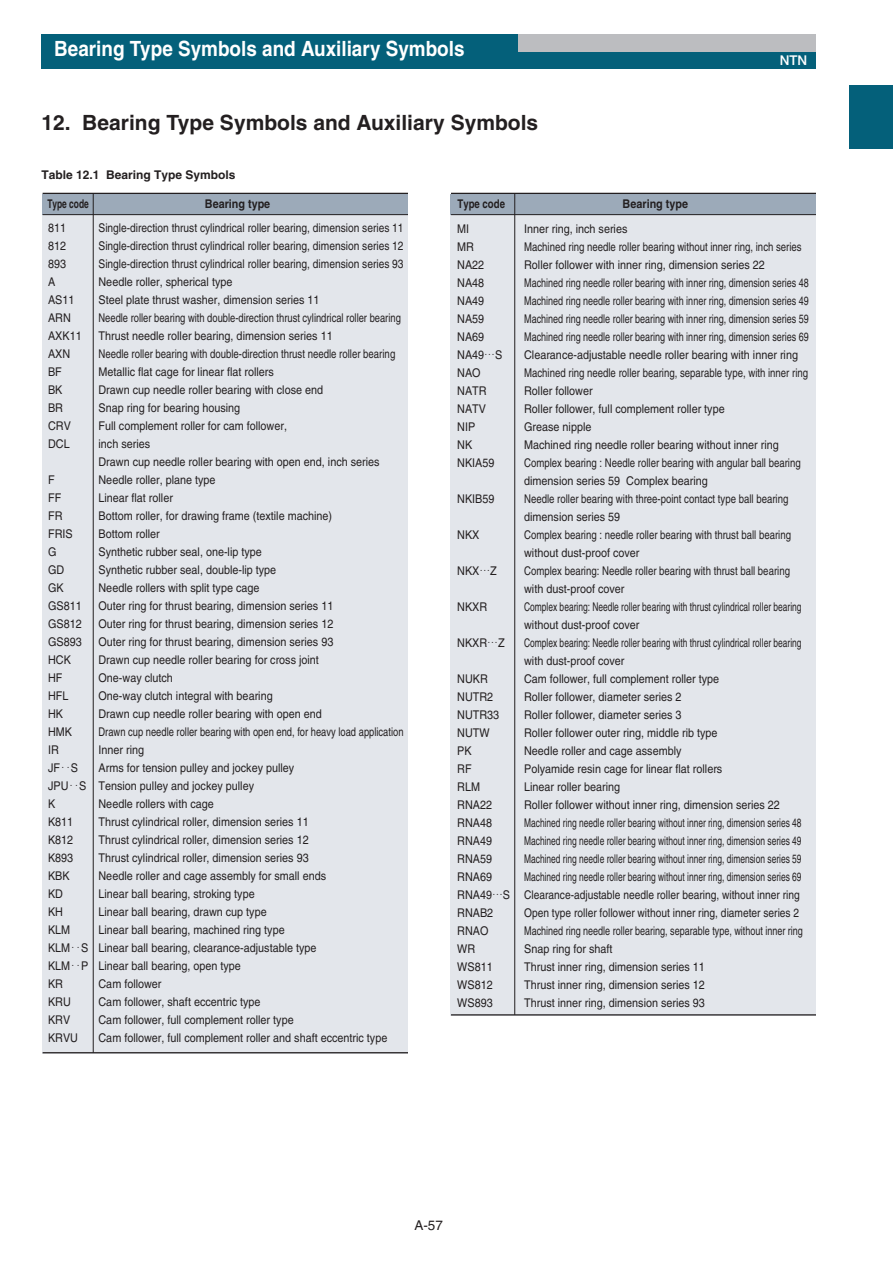
<style>
.page{position:relative;width:893px;height:1262px;background:#fff}
.page>*{position:absolute;margin:0;border:0;box-sizing:border-box;transform-origin:0 0}
.t1{font:700 21px "Helvetica";color:#231f20}
.t2{font:700 21px "Helvetica";color:#fff;scale:.9 1}
.t3{font:13.5px "Helvetica";color:#231f20}
.t4{font:500 13.5px "Helvetica Neue";color:#fff}
.t5{font:12px/18px "Helvetica";color:#231f20;scale:.9 1}
.t6{font:12px/18px "Helvetica";color:#231f20;scale:.85 1}
.t7{font:700 12px "Helvetica";color:#231f20}
.t8{font:700 12px "Helvetica";color:#231f20;scale:.9 1}
.t9{font:700 12px "Helvetica";color:#231f20;scale:.7 1}
.t10{font:700 12px "Helvetica";color:#231f20;scale:.8 1}
.s1{font-family:"Shin Go";font-weight:300}
</style>
<div class="page">
<div style="left:849px;top:85px;width:43px;height:64px;background:#04607a"></div>
<div style="left:41px;top:34px;width:774px;height:34px;background:#04607a"></div>
<div style="left:518px;top:34px;width:297px;height:17px;background:#bcbdc0"></div>
<div style="left:42px;top:194px;width:365px;height:21px;background:#9caab9"></div>
<div style="left:42px;top:215px;width:365px;height:838px;background:#e3e6eb"></div>
<hr style="left:43px;top:193px;width:364px;height:1px;background:#231f20">
<hr style="left:43px;top:1052px;width:364px;height:1px;background:#231f20">
<hr style="left:43px;top:214px;width:364px;height:1px;background:#231f20">
<hr style="left:93px;top:193px;width:1px;height:859px;background:#231f20">
<div style="left:450px;top:194px;width:365px;height:21px;background:#9caab9"></div>
<div style="left:450px;top:215px;width:365px;height:800px;background:#e3e6eb"></div>
<hr style="left:451px;top:193px;width:364px;height:1px;background:#231f20">
<hr style="left:451px;top:1014px;width:364px;height:1px;background:#231f20">
<hr style="left:451px;top:214px;width:364px;height:1px;background:#231f20">
<hr style="left:514px;top:193px;width:1px;height:822px;background:#231f20">
<h1 class="t2" style="left:54px;top:41px;width:457px">Bearing Type Symbols and Auxiliary Symbols</h1>
<h1 class="t1" style="left:41px;top:115px;width:498px">12. Bearing Type Symbols and Auxiliary Symbols</h1>
<p class="t7" style="left:41px;top:170px;width:196px">Table 12.1 Bearing Type Symbols</p>
<p class="t4" style="left:779px;top:55px;width:29px">NTN</p>
<p class="t9" style="left:47px;top:199px;width:61px">Type code</p>
<p class="t8" style="left:205px;top:199px;width:74px">Bearing type</p>
<p class="t6" style="left:98px;top:220px;width:360px">Single-direction thrust cylindrical roller bearing, dimension series 11<br>Single-direction thrust cylindrical roller bearing, dimension series 12<br>Single-direction thrust cylindrical roller bearing, dimension series 93<br>Needle roller, spherical type<br>Steel plate thrust washer, dimension series 11<br>Needle roller bearing with double-direction thrust cylindrical roller bearing Thrust needle roller bearing, dimension series 11<br>Needle roller bearing with double-direction thrust needle roller bearing Metallic flat cage for linear flat rollers<br>Drawn cup needle roller bearing with close end<br>Snap ring for bearing housing<br>Full complement roller for cam follower,<br>inch series<br>Drawn cup needle roller bearing with open end, inch series Needle roller, plane type<br>Linear flat roller<br>Bottom roller, for drawing frame (textile machine)<br>Bottom roller<br>Synthetic rubber seal, one-lip type<br>Synthetic rubber seal, double-lip type<br>Needle rollers with split type cage<br>Outer ring for thrust bearing, dimension series 11<br>Outer ring for thrust bearing, dimension series 12<br>Outer ring for thrust bearing, dimension series 93<br>Drawn cup needle roller bearing for cross joint<br>One-way clutch<br>One-way clutch integral with bearing<br>Drawn cup needle roller bearing with open end<br>Drawn cup needle roller bearing with open end, for heavy load application Inner ring<br>Arms for tension pulley and jockey pulley<br>Tension pulley and jockey pulley<br>Needle rollers with cage<br>Thrust cylindrical roller, dimension series 11<br>Thrust cylindrical roller, dimension series 12<br>Thrust cylindrical roller, dimension series 93<br>Needle roller and cage assembly for small ends<br>Linear ball bearing, stroking type<br>Linear ball bearing, drawn cup type<br>Linear ball bearing, machined ring type<br>Linear ball bearing, clearance-adjustable type<br>Linear ball bearing, open type<br>Cam follower<br>Cam follower, shaft eccentric type<br>Cam follower, full complement roller type<br>Cam follower, full complement roller and shaft eccentric type</p>
<p class="t5" style="left:457px;top:220px;width:52px">MI<br>MR<br>NA22<br>NA48<br>NA49<br>NA59<br>NA69<br>NA49<span class="s1">…</span>S<br>NAO<br>NATR<br>NATV<br>NIP<br>NK<br>NKIA59</p>
<p class="t10" style="left:457px;top:199px;width:61px">Type code</p>
<p class="t8" style="left:622px;top:199px;width:74px">Bearing type</p>
<p class="t5" style="left:524px;top:220px;width:318px">Inner ring, inch series<br>Machined ring needle roller bearing without inner ring, inch series Roller follower with inner ring, dimension series 22<br>Machined ring needle roller bearing with inner ring, dimension series 48<br>Machined ring needle roller bearing with inner ring, dimension series 49<br>Machined ring needle roller bearing with inner ring, dimension series 59<br>Machined ring needle roller bearing with inner ring, dimension series 69<br>Clearance-adjustable needle roller bearing with inner ring Machined ring needle roller bearing, separable type, with inner ring Roller follower<br>Roller follower, full complement roller type<br>Grease nipple<br>Machined ring needle roller bearing without inner ring Complex bearing : Needle roller bearing with angular ball bearing dimension series 59 Complex bearing<br>Needle roller bearing with three-point contact type ball bearing dimension series 59<br>Complex bearing : needle roller bearing with thrust ball bearing without dust-proof cover<br>Complex bearing: Needle roller bearing with thrust ball bearing with dust-proof cover<br>Complex bearing: Needle roller bearing with thrust cylindrical roller bearing without dust-proof cover<br>Complex bearing: Needle roller bearing with thrust cylindrical roller bearing with dust-proof cover<br>Cam follower, full complement roller type<br>Roller follower, diameter series 2<br>Roller follower, diameter series 3<br>Roller follower outer ring, middle rib type<br>Needle roller and cage assembly<br>Polyamide resin cage for linear flat rollers<br>Linear roller bearing<br>Roller follower without inner ring, dimension series 22<br>Machined ring needle roller bearing without inner ring, dimension series 48<br>Machined ring needle roller bearing without inner ring, dimension series 49<br>Machined ring needle roller bearing without inner ring, dimension series 59<br>Machined ring needle roller bearing without inner ring, dimension series 69<br>Clearance-adjustable needle roller bearing, without inner ring Open type roller follower without inner ring, diameter series 2<br>Machined ring needle roller bearing, separable type, without inner ring Snap ring for shaft<br>Thrust inner ring, dimension series 11<br>Thrust inner ring, dimension series 12<br>Thrust inner ring, dimension series 93</p>
<p class="t5" style="left:48px;top:220px;width:39px">811<br>812<br>893<br>A<br>AS11<br>ARN<br>AXK11<br>AXN<br>BF<br>BK<br>BR<br>CRV<br>DCL</p>
<p class="t5" style="left:48px;top:472px;width:46px">F<br>FF<br>FR<br>FRIS<br>G<br>GD<br>GK<br>GS811<br>GS812<br>GS893<br>HCK<br>HF<br>HFL<br>HK<br>HMK<br>IR<br>JF<span class="s1">‥</span>S<br>JPU<span class="s1">‥</span>S<br>K<br>K811<br>K812<br>K893<br>KBK<br>KD<br>KH<br>KLM<br>KLM<span class="s1">‥</span>S<br>KLM<span class="s1">‥</span>P<br>KR<br>KRU<br>KRV<br>KRVU</p>
<p class="t5" style="left:457px;top:490px;width:43px">NKIB59</p>
<p class="t5" style="left:457px;top:526px;width:26px">NKX</p>
<p class="t5" style="left:457px;top:562px;width:46px">NKX<span class="s1">…</span>Z</p>
<p class="t5" style="left:457px;top:598px;width:35px">NKXR</p>
<p class="t5" style="left:457px;top:634px;width:54px">NKXR<span class="s1">…</span>Z</p>
<p class="t5" style="left:457px;top:670px;width:60px">NUKR<br>NUTR2<br>NUTR33<br>NUTW<br>PK<br>RF<br>RLM<br>RNA22<br>RNA48<br>RNA49<br>RNA59<br>RNA69<br>RNA49<span class="s1">…</span>S<br>RNAB2<br>RNAO<br>WR<br>WS811<br>WS812<br>WS893</p>
<p class="t3" style="left:414px;top:1220px;width:30px">A-57</p>
</div>
